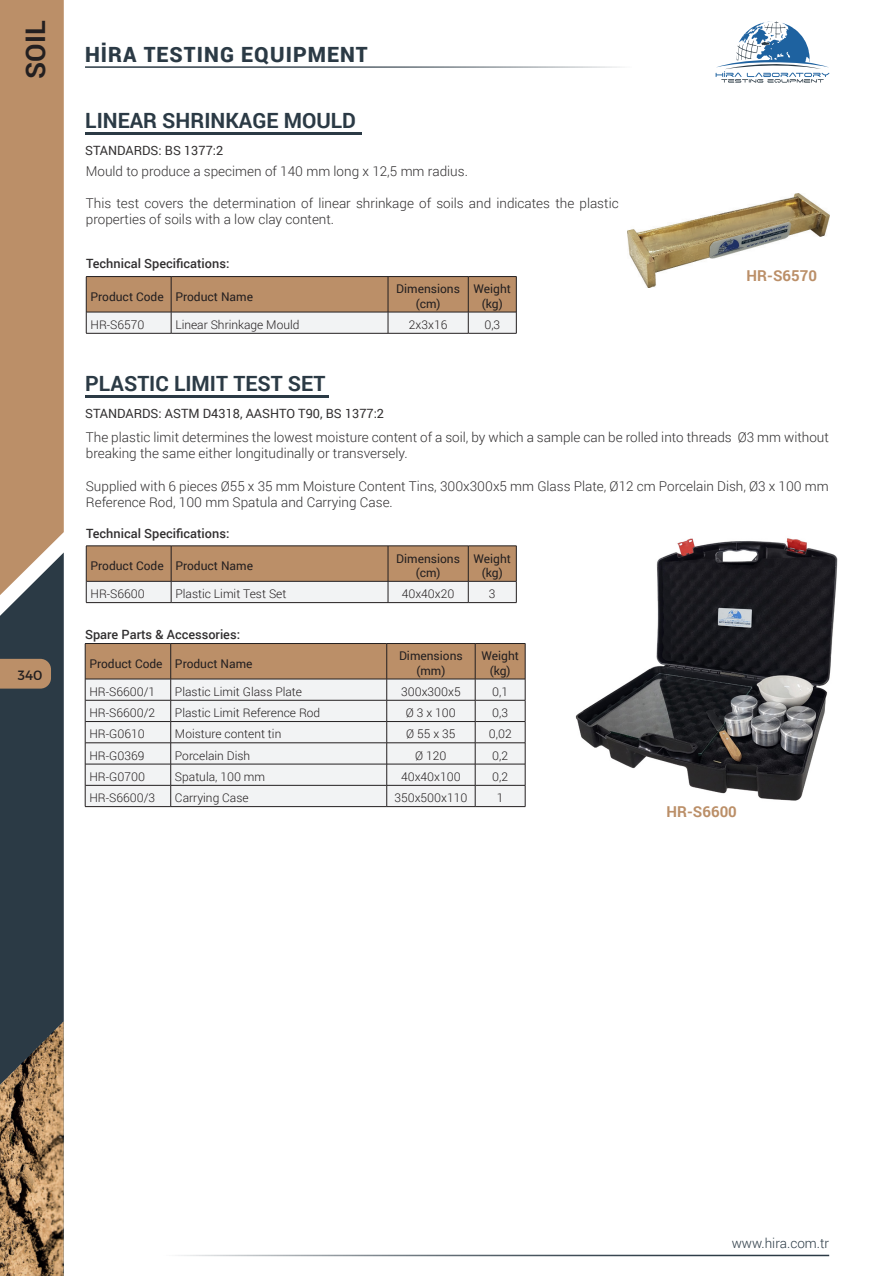
<style>
.page{position:relative;width:893px;height:1276px;background:#fff}
.page>*{position:absolute;margin:0;border:0;box-sizing:border-box;transform-origin:0 0}
.t1{font:700 27px "Roboto";color:#231f20}
.BAŞLIK-8{font:700 21px "Roboto";color:#2b3a45}
.t2{font:900 21px "Roboto";letter-spacing:.05em;color:#2b3a45}
.KOD_NUMARASI-8{font:700 15px "Roboto";color:#bb8f68}
.Normal_pra{font:300 13.5px/16.2px "Roboto";color:#312f30}
.t3{font:300 13.5px "Roboto";color:#2b3a45}
.t4{font:13.5px "Montserrat";color:#231f20}
.Normal_pra-2{font:500 12.75px "Roboto";color:#312f30}
.Normal_pra-3{font:12.75px "Roboto";color:#312f30}
.t5{font:300 12px "Roboto";color:#231f20}
.t6{font:12px "Roboto";color:#231f20}
</style>
<div class="page">
<div style="left:0;top:608px;width:64px;height:413px;background:#2b3a45"></div>
<svg style="left:0;top:0;width:64px;height:608px"></svg>
<svg style="left:0;top:659px;width:51px;height:29px"></svg>
<img style="left:0;top:1021px;width:64px;height:255px">
<svg style="left:716px;top:21px;width:113px;height:62px"></svg>
<hr style="left:85px;top:66px;width:631px;height:2px;background:#2b3a45">
<hr style="left:64px;top:1254px;width:765px;height:2px;background:#2b3a45">
<img style="left:575px;top:538px;width:263px;height:263px">
<hr style="left:85px;top:132px;width:277px;height:3px;background:#2b3a45">
<hr style="left:85px;top:395px;width:244px;height:3px;background:#2b3a45">
<hr style="left:86px;top:333px;width:85px;height:1px;background:#231f20">
<hr style="left:171px;top:333px;width:217px;height:1px;background:#231f20">
<hr style="left:388px;top:333px;width:80px;height:1px;background:#231f20">
<hr style="left:468px;top:333px;width:48px;height:1px;background:#231f20">
<svg style="left:86px;top:276px;width:431px;height:57px"></svg>
<hr style="left:86px;top:602px;width:85px;height:1px;background:#231f20">
<hr style="left:171px;top:602px;width:217px;height:1px;background:#231f20">
<hr style="left:388px;top:602px;width:80px;height:1px;background:#231f20">
<hr style="left:468px;top:602px;width:48px;height:1px;background:#231f20">
<hr style="left:86px;top:545px;width:85px;height:1px;background:#231f20">
<hr style="left:171px;top:545px;width:217px;height:1px;background:#231f20">
<hr style="left:388px;top:545px;width:80px;height:1px;background:#231f20">
<hr style="left:468px;top:545px;width:48px;height:1px;background:#231f20">
<svg style="left:86px;top:546px;width:431px;height:56px"></svg>
<img style="left:627px;top:193px;width:202px;height:94px">
<hr style="left:85px;top:806px;width:86px;height:1px;background:#231f20">
<hr style="left:171px;top:806px;width:216px;height:1px;background:#231f20">
<hr style="left:387px;top:806px;width:88px;height:1px;background:#231f20">
<hr style="left:475px;top:806px;width:50px;height:1px;background:#231f20">
<svg style="left:85px;top:643px;width:441px;height:163px"></svg>
<h1 class="t1" style="left:17px;top:79px;width:60px;rotate:-90deg">SOIL</h1>
<p class="t4" style="left:18px;top:664px;width:26px">340</p>
<h2 class="t2" style="left:85px;top:40px;width:284px">HİRA TESTING EQUIPMENT</h2>
<p class="BAŞLIK-8" style="left:85px;top:106px;width:272px">LINEAR SHRINKAGE MOULD</p>
<p class="Normal_pra-3" style="left:85px;top:142px;width:140px">STANDARDS: BS 1377:2</p>
<p class="Normal_pra" style="left:86px;top:162px;width:384px">Mould to produce a specimen of 140 mm long x 12,5 mm radius.</p>
<p class="Normal_pra" style="left:86px;top:195px;width:534px">This test covers the determination of linear shrinkage of soils and indicates the plastic properties of soils with a low clay content.</p>
<p class="Normal_pra-2" style="left:86px;top:255px;width:145px">Technical Specifications:</p>
<p class="t6" style="left:91px;top:288px;width:75px">Product Code</p>
<p class="t6" style="left:175px;top:288px;width:79px">Product Name</p>
<p class="t6" style="left:396px;top:281px;width:65px">Dimensions</p>
<p class="t6" style="left:416px;top:295px;width:26px">(cm)</p>
<p class="t6" style="left:473px;top:281px;width:39px">Weight</p>
<p class="t6" style="left:482px;top:295px;width:22px">(kg)</p>
<p class="t5" style="left:91px;top:316px;width:55px">HR-S6570</p>
<p class="t5" style="left:175px;top:316px;width:126px">Linear Shrinkage Mould</p>
<p class="t5" style="left:409px;top:316px;width:40px">2x3x16</p>
<p class="t5" style="left:484px;top:316px;width:17px">0,3</p>
<p class="BAŞLIK-8" style="left:85px;top:369px;width:242px">PLASTIC LIMIT TEST SET</p>
<p class="Normal_pra-3" style="left:85px;top:404px;width:301px">STANDARDS: ASTM D4318, AASHTO T90, BS 1377:2</p>
<p class="KOD_NUMARASI-8" style="left:747px;top:265px;width:72px">HR-S6570</p>
<p class="Normal_pra" style="left:86px;top:428px;width:745px">The plastic limit determines the lowest moisture content of a soil, by which a sample can be rolled into threads Ø3 mm without breaking the same either longitudinally or transversely.</p>
<p class="Normal_pra" style="left:86px;top:477px;width:744px">Supplied with 6 pieces Ø55 x 35 mm Moisture Content Tins, 300x300x5 mm Glass Plate, Ø12 cm Porcelain Dish, Ø3 x 100 mm<br>Reference Rod, 100 mm Spatula and Carrying Case.</p>
<p class="Normal_pra-2" style="left:86px;top:524px;width:145px">Technical Specifications:</p>
<p class="t6" style="left:91px;top:557px;width:75px">Product Code</p>
<p class="t6" style="left:175px;top:557px;width:79px">Product Name</p>
<p class="t6" style="left:396px;top:550px;width:65px">Dimensions</p>
<p class="t6" style="left:416px;top:564px;width:26px">(cm)</p>
<p class="t6" style="left:473px;top:550px;width:39px">Weight</p>
<p class="t6" style="left:482px;top:564px;width:22px">(kg)</p>
<p class="t5" style="left:91px;top:585px;width:56px">HR-S6600</p>
<p class="t5" style="left:175px;top:585px;width:112px">Plastic Limit Test Set</p>
<p class="t5" style="left:402px;top:585px;width:54px">40x40x20</p>
<p class="t5" style="left:489px;top:585px;width:8px">3</p>
<p class="Normal_pra-2" style="left:85px;top:625px;width:157px">Spare Parts &amp; Accessories:</p>
<p class="t6" style="left:89px;top:655px;width:75px">Product Code</p>
<p class="t6" style="left:175px;top:655px;width:79px">Product Name</p>
<p class="t6" style="left:399px;top:647px;width:65px">Dimensions</p>
<p class="t6" style="left:416px;top:662px;width:30px">(mm)</p>
<p class="t6" style="left:481px;top:647px;width:39px">Weight</p>
<p class="t6" style="left:490px;top:662px;width:22px">(kg)</p>
<p class="t5" style="left:89px;top:683px;width:67px">HR-S6600/1</p>
<p class="t5" style="left:175px;top:683px;width:129px">Plastic Limit Glass Plate</p>
<p class="t5" style="left:401px;top:683px;width:61px">300x300x5</p>
<p class="t5" style="left:492px;top:683px;width:17px">0,1</p>
<p class="t5" style="left:89px;top:704px;width:67px">HR-S6600/2</p>
<p class="t5" style="left:175px;top:704px;width:147px">Plastic Limit Reference Rod</p>
<p class="t5" style="left:406px;top:704px;width:51px">Ø 3 x 100</p>
<p class="t5" style="left:492px;top:704px;width:17px">0,3</p>
<p class="t5" style="left:89px;top:726px;width:57px">HR-G0610</p>
<p class="t5" style="left:175px;top:726px;width:108px">Moisture content tin</p>
<p class="t5" style="left:406px;top:726px;width:51px">Ø 55 x 35</p>
<p class="t5" style="left:489px;top:726px;width:24px">0,02</p>
<p class="t5" style="left:89px;top:747px;width:56px">HR-G0369</p>
<p class="t5" style="left:175px;top:747px;width:77px">Porcelain Dish</p>
<p class="t5" style="left:415px;top:747px;width:33px">Ø 120</p>
<p class="t5" style="left:492px;top:747px;width:17px">0,2</p>
<p class="t5" style="left:89px;top:768px;width:57px">HR-G0700</p>
<p class="t5" style="left:175px;top:768px;width:92px">Spatula, 100 mm</p>
<p class="t5" style="left:401px;top:768px;width:61px">40x40x100</p>
<p class="t5" style="left:492px;top:768px;width:17px">0,2</p>
<p class="t5" style="left:89px;top:789px;width:67px">HR-S6600/3</p>
<p class="t5" style="left:175px;top:789px;width:75px">Carrying Case</p>
<p class="t5" style="left:394px;top:789px;width:74px">350x500x110</p>
<p class="t5" style="left:497px;top:789px;width:8px">1</p>
<p class="KOD_NUMARASI-8" style="left:667px;top:801px;width:72px">HR-S6600</p>
<p class="t3" style="left:732px;top:1233px;width:99px">www.hira.com.tr</p>
</div>
